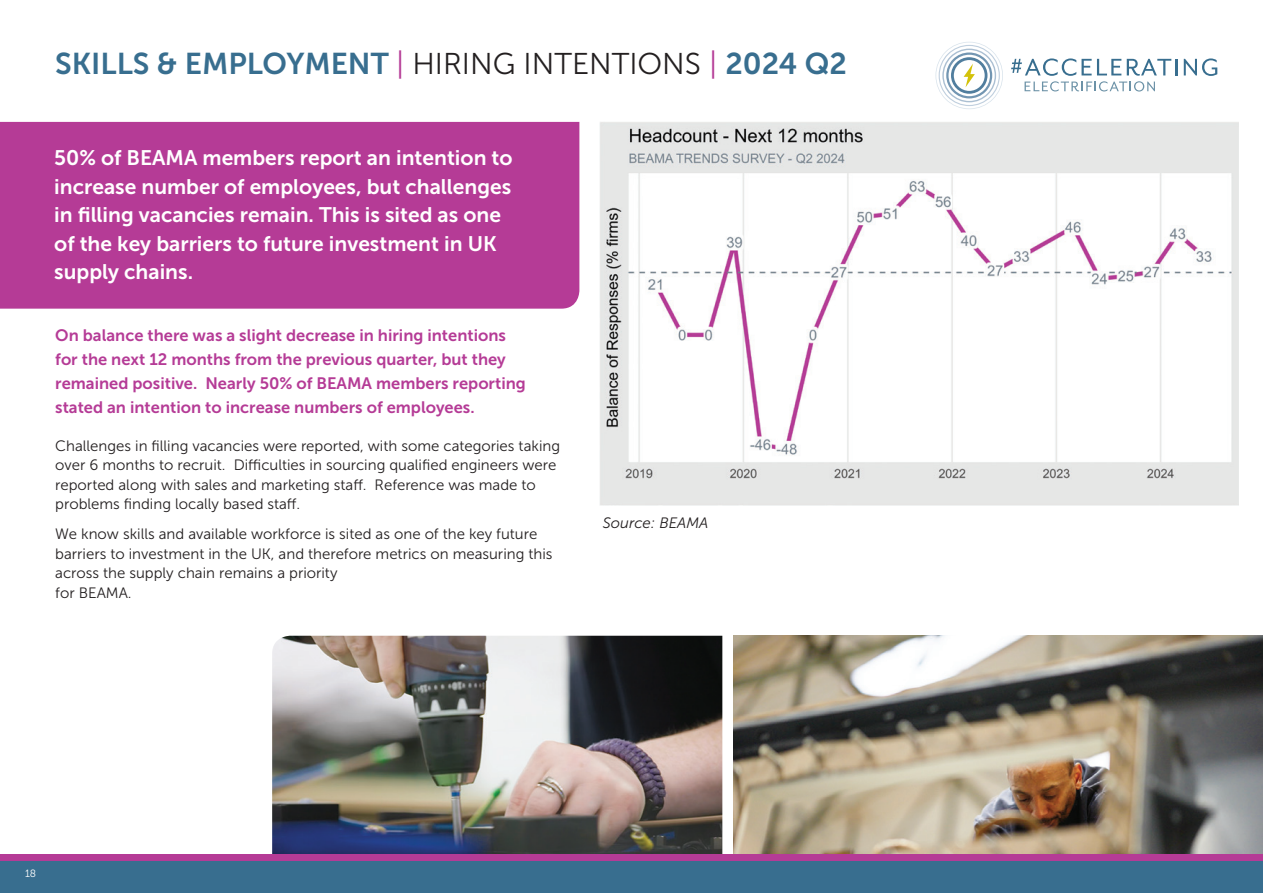
<style>
.page{position:relative;width:1263px;height:893px;background:#fff}
.page>*{position:absolute;margin:0;border:0;box-sizing:border-box;transform-origin:0 0}
.t1{font:30px "Museo Sans 700";color:#386e8f}
.t2{font:21px/28.5px "Museo Sans 700";color:#fff}
.t3{font:16.5px/24px "Museo Sans 700";color:#b53b96}
.t4{font:15px/19.5px "Museo Sans 300";color:#231f20}
.t5{font:italic 15px "Museo Sans 300";color:#231f20}
.t6{font:10.5px "Museo Sans 300";color:#fff}
.s1{font-family:"Museo Sans 300";color:#b53b96}
.s2{font-family:"Museo Sans 300";color:#231f20}
</style>
<div class="page">
<img style="left:600px;top:122px;width:639px;height:383px">
<img style="left:733px;top:636px;width:530px;height:219px">
<img style="left:272px;top:636px;width:450px;height:219px">
<div style="left:0;top:861px;width:1263px;height:32px;background:#386e8f"></div>
<div style="left:0;top:855px;width:1263px;height:6px;background:#b53b96"></div>
<div style="left:0;top:122px;width:579px;height:187px;background:#b53b96"></div>
<svg style="left:935px;top:42px;width:68px;height:67px"></svg>
<svg style="left:1184px;top:58px;width:33px;height:18px"></svg>
<svg style="left:1011px;top:58px;width:167px;height:34px"></svg>
<p class="t1" style="left:55px;top:46px;width:793px">SKILLS &amp; EMPLOYMENT <span class="s1">|</span> <span class="s2">HIRING INTENTIONS</span> <span class="s1">|</span> 2024 Q2</p>
<p class="t2" style="left:54px;top:144px;width:460px">50% of BEAMA members report an intention to increase number of employees, but challenges in filling vacancies remain. This is sited as one of the key barriers to future investment in UK supply chains.</p>
<p class="t3" style="left:55px;top:323px;width:472px">On balance there was a slight decrease in hiring intentions for the next 12 months from the previous quarter, but they remained positive. Nearly 50% of BEAMA members reporting stated an intention to increase numbers of employees.</p>
<p class="t4" style="left:55px;top:436px;width:506px">Challenges in filling vacancies were reported, with some categories taking over 6 months to recruit. Difficulties in sourcing qualified engineers were reported along with sales and marketing staff. Reference was made to problems finding locally based staff.</p>
<p class="t4" style="left:55px;top:524px;width:499px">We know skills and available workforce is sited as one of the key future barriers to investment in the UK, and therefore metrics on measuring this across the supply chain remains a priority</p>
<p class="t4" style="left:55px;top:583px;width:78px">for BEAMA.</p>
<p class="t5" style="left:603px;top:515px;width:107px">Source: BEAMA</p>
<p class="t6" style="left:25px;top:868px;width:13px">18</p>
</div>
